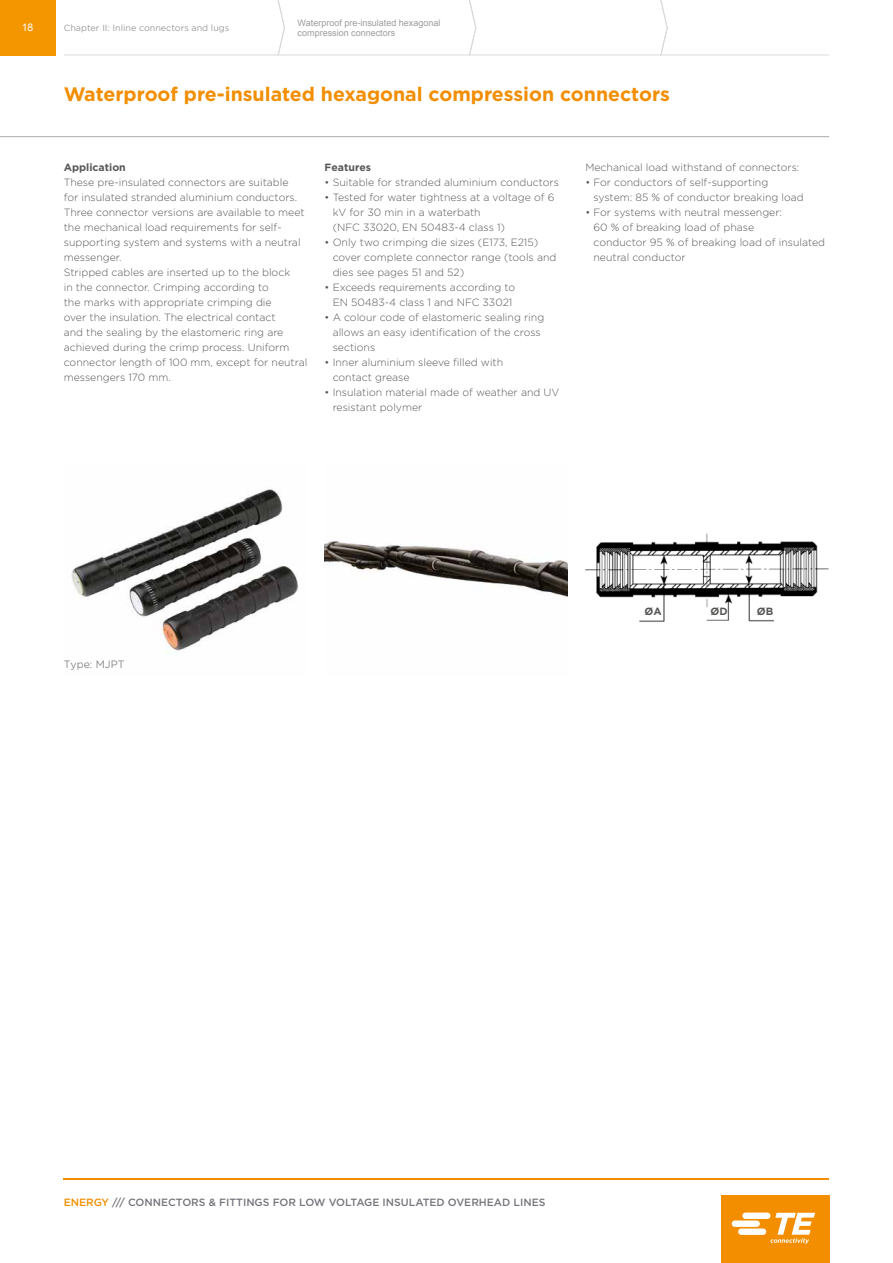
<style>
.page{position:relative;width:893px;height:1263px;background:#fff}
.page>*{position:absolute;margin:0;border:0;box-sizing:border-box;transform-origin:0 0}
.t1{font:700 19.5px "Gotham";color:#f28e00}
.t2{font:300 10.5px/15px "Gotham";color:#575756}
.t3{font:500 10.5px "Gotham";color:#75767c}
.t4{font:700 10.5px "Gotham";color:#575756}
.t5{font:10.5px "Arial";color:#fff}
.t6{font:9px/10.8px "Arial";color:#9d9d9c}
.t7{font:9px "Gotham";color:#9d9d9c}
.s1{color:#f28e00}
</style>
<div class="page">
<div style="left:0;top:0;width:55px;height:55px;background:#f49600"></div>
<hr style="left:64px;top:55px;width:765px;height:1px;background:#dadada">
<hr style="left:64px;top:1178px;width:765px;height:1px;background:#f28e00">
<div style="left:721px;top:1195px;width:108px;height:68px;background:#f28e00"></div>
<svg style="left:732px;top:1212px;width:83px;height:32px"></svg>
<img style="left:71px;top:489px;width:228px;height:164px">
<img style="left:325px;top:541px;width:243px;height:56px">
<img style="left:585px;top:533px;width:244px;height:89px">
<hr style="left:0;top:136px;width:829px;height:1px;background:#acabab">
<svg style="left:277px;top:0;width:8px;height:56px"></svg>
<svg style="left:469px;top:0;width:8px;height:56px"></svg>
<svg style="left:660px;top:0;width:8px;height:56px"></svg>
<p class="t5" style="left:22px;top:21px;width:13px">18</p>
<p class="t7" style="left:64px;top:22px;width:167px">Chapter II: Inline connectors and lugs</p>
<p class="t6" style="left:298px;top:17px;width:144px">Waterproof pre-insulated hexagonal compression connectors</p>
<h1 class="t1" style="left:64px;top:81px;width:608px">Waterproof pre-insulated hexagonal compression connectors</h1>
<p class="t4" style="left:64px;top:160px;width:64px">Application</p>
<p class="t2" style="left:64px;top:175px;width:245px">These pre-insulated connectors are suitable<br>for insulated stranded aluminium conductors.<br>Three connector versions are available to meet the mechanical load requirements for self&shy;supporting system and systems with a neutral messenger.<br>Stripped cables are inserted up to the block<br>in the connector. Crimping according to<br>the marks with appropriate crimping die<br>over the insulation. The electrical contact<br>and the sealing by the elastomeric ring are achieved during the crimp process. Uniform connector length of 100 mm, except for neutral messengers 170 mm.</p>
<p class="t4" style="left:325px;top:160px;width:48px">Features</p>
<p class="t2" style="left:325px;top:175px;width:236px">• Suitable for stranded aluminium conductors</p>
<p class="t2" style="left:333px;top:190px;width:223px;text-indent:-8px">• Tested for water tightness at a voltage of 6 kV for 30 min in a waterbath<br>(NFC 33020, EN 50483-4 class 1)</p>
<p class="t2" style="left:333px;top:235px;width:225px;text-indent:-8px">• Only two crimping die sizes (E173, E215) cover complete connector range (tools and dies see pages 51 and 52)</p>
<p class="t2" style="left:325px;top:280px;width:192px;text-align:center">• Exceeds requirements according to<br>EN 50483-4 class 1 and NFC 33021</p>
<p class="t2" style="left:333px;top:310px;width:213px;text-indent:-8px">• A colour code of elastomeric sealing ring allows an easy identification of the cross sections</p>
<p class="t2" style="left:333px;top:355px;width:172px;text-indent:-8px">• Inner aluminium sleeve filled with contact grease</p>
<p class="t2" style="left:333px;top:385px;width:228px;text-indent:-8px">• Insulation material made of weather and UV resistant polymer</p>
<p class="t2" style="left:585px;top:160px;width:216px">Mechanical load withstand of connectors:</p>
<p class="t2" style="left:593px;top:175px;width:212px;text-indent:-8px">• For conductors of self-supporting system: 85 % of conductor breaking load</p>
<p class="t2" style="left:593px;top:205px;width:233px;text-indent:-8px">• For systems with neutral messenger:<br>60 % of breaking load of phase<br>conductor 95 % of breaking load of insulated neutral conductor</p>
<p class="t2" style="left:64px;top:657px;width:62px">Type: MJPT</p>
<p class="t4" style="left:644px;top:605px;width:19px">ØA</p>
<p class="t4" style="left:710px;top:605px;width:19px">ØD</p>
<p class="t4" style="left:757px;top:605px;width:18px">ØB</p>
<p class="t3" style="left:64px;top:1195px;width:483px"><span class="s1">ENERGY</span> /// CONNECTORS &amp; FITTINGS FOR LOW VOLTAGE INSULATED OVERHEAD LINES</p>
</div>
